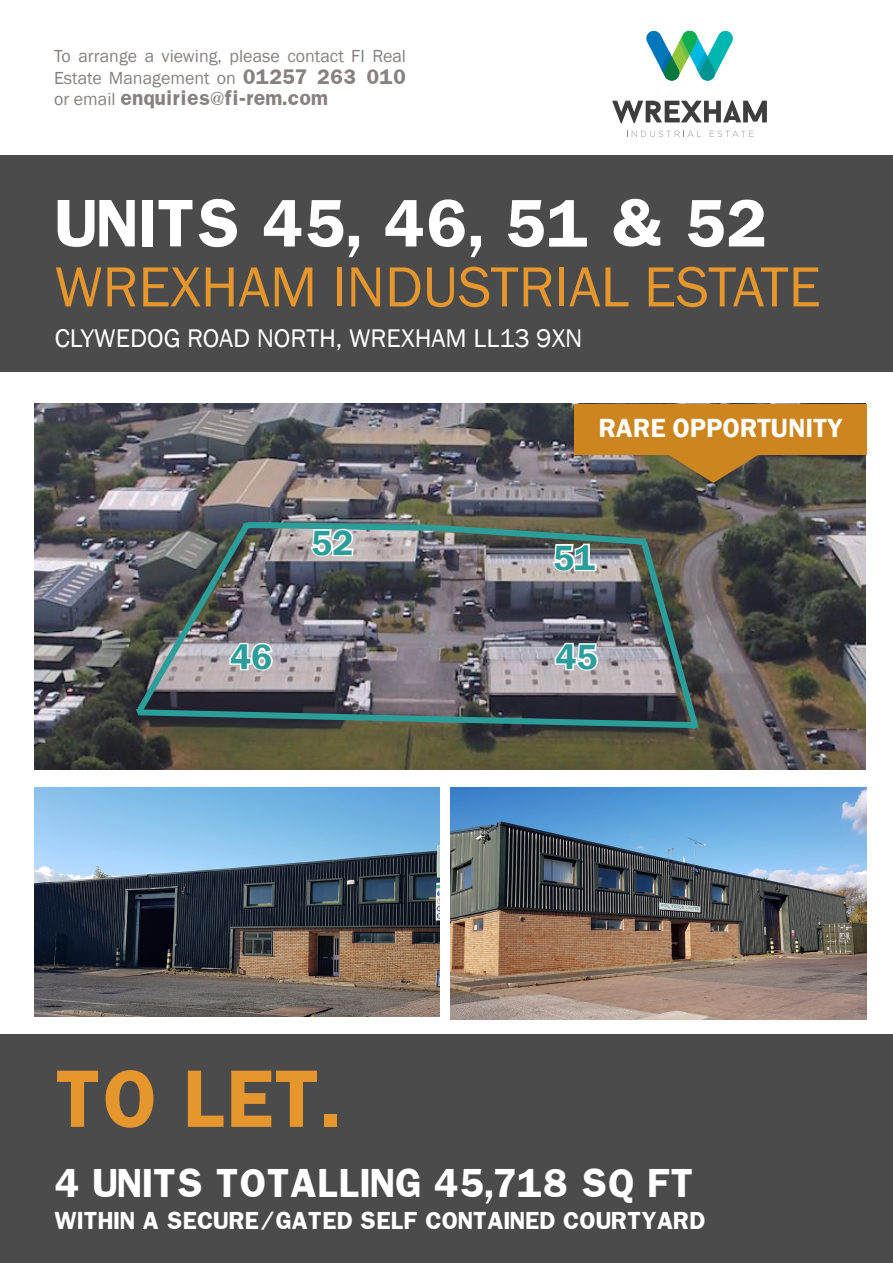
<style>
.page{position:relative;width:893px;height:1263px;background:#fff}
.page>*{position:absolute;margin:0;border:0;box-sizing:border-box;transform-origin:0 0}
.t1{font:700 69.9px "Franklin";color:#e5972d}
.t2{font:58.5px "Franklin Gothic";color:#e5972d}
.t3{font:700 57.75px "Franklin";color:#fff}
.t4{font:600 36px "Franklin Gothic";color:#2c9e9a}
.t5{font:700 34.5px "Franklin";color:#fff}
.t6{font:600 27px "Franklin Gothic";color:#fff}
.t7{font:26.25px "Franklin Gothic";color:#fff}
.t8{font:700 21px "Franklin";color:#fff}
.t9{font:18px/21.6px "Franklin Gothic";color:#888180}
.t10{font:700 18px "Franklin";color:#888180}
.s1{font-family:"Franklin";font-weight:700}
.s2{font-family:"Franklin Gothic";font-weight:400}
</style>
<div class="page">
<div style="left:0;top:1034px;width:893px;height:229px;background:#4b4b4c"></div>
<div style="left:0;top:155px;width:893px;height:217px;background:#4b4b4c"></div>
<svg style="left:646px;top:31px;width:87px;height:50px"></svg>
<svg style="left:627px;top:131px;width:74px;height:6px"></svg>
<svg style="left:710px;top:131px;width:44px;height:6px"></svg>
<svg style="left:612px;top:100px;width:155px;height:23px"></svg>
<img style="left:34px;top:404px;width:832px;height:365px">
<img style="left:131px;top:518px;width:572px;height:217px">
<svg style="left:632px;top:455px;width:162px;height:28px"></svg>
<div style="left:574px;top:405px;width:292px;height:50px;background:#cd861f"></div>
<img style="left:34px;top:788px;width:405px;height:228px">
<img style="left:450px;top:788px;width:416px;height:231px">
<p class="t9" style="left:54px;top:46px;width:354px">To arrange a viewing, please contact FI Real<br>Estate Management on <span class="s1">01257 263 010</span></p>
<p class="t10" style="left:54px;top:86px;width:276px"><span class="s2">or email</span> enquiries@fi-rem.com</p>
<h3 class="t3" style="left:55px;top:183px;width:714px">UNITS 45, 46, 51 &amp; 52</h3>
<h2 class="t2" style="left:55px;top:251px;width:767px">WREXHAM INDUSTRIAL ESTATE</h2>
<h3 class="t7" style="left:55px;top:321px;width:529px">CLYWEDOG ROAD NORTH, WREXHAM LL13 9XN</h3>
<h3 class="t6" style="left:598px;top:411px;width:245px">RARE OPPORTUNITY</h3>
<h3 class="t4" style="left:311px;top:520px;width:44px">52</h3>
<h3 class="t4" style="left:553px;top:535px;width:43px">51</h3>
<h3 class="t4" style="left:230px;top:634px;width:44px">46</h3>
<h3 class="t4" style="left:555px;top:634px;width:44px">45</h3>
<h1 class="t1" style="left:54px;top:1050px;width:288px">TO LET.</h1>
<h3 class="t5" style="left:54px;top:1159px;width:641px">4 UNITS TOTALLING 45,718 SQ FT</h3>
<p class="t8" style="left:54px;top:1206px;width:652px">WITHIN A SECURE/GATED SELF CONTAINED COURTYARD</p>
</div>
